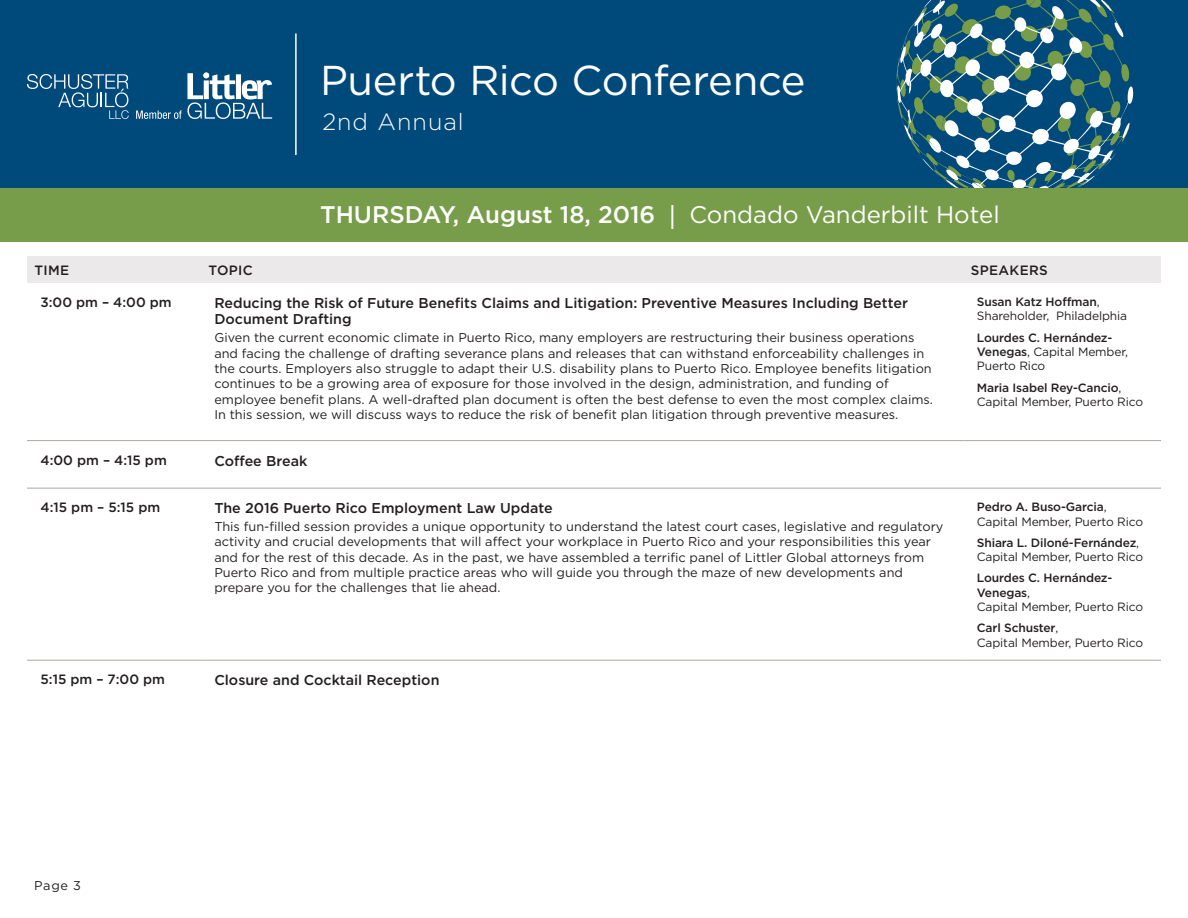
<style>
.page{position:relative;width:1188px;height:918px;background:#fff}
.page>*{position:absolute;margin:0;border:0;box-sizing:border-box;transform-origin:0 0}
.t1{font:41.7px "Gotham";letter-spacing:-.01em;color:#fff}
.t2{font:500 24px "Gotham";color:#fff}
.t3{font:300 23.4px "Gotham";letter-spacing:.045em;color:#fff}
.session_titles{font:500 14.25px/16.5px "Gotham";color:#231f20}
.time{font:500 13.5px "Gotham";color:#231f20}
.table_titles{font:500 13.5px "Gotham";letter-spacing:.025em;color:#231f20}
.summary{font:12.75px/15.3px "Gotham";color:#231f20}
.speakers{font:12px/14.4px "Gotham";letter-spacing:-.01em;color:#231f20}
.speakers-2{font:500 12px/14.4px "Gotham";letter-spacing:-.01em;color:#231f20}
.s1{font-family:"Frutiger LT Std";font-weight:400;font-stretch:condensed}
.s2{font-weight:400}
.s3{font-weight:500}
</style>
<div class="page">
<div style="left:0;top:0;width:1188px;height:189px;background:#00497b"></div>
<svg style="left:896px;top:0;width:233px;height:188px"></svg>
<div style="left:0;top:188px;width:1188px;height:54px;background:#789d4a"></div>
<svg style="left:136px;top:73px;width:136px;height:46px"></svg>
<svg style="left:27px;top:74px;width:102px;height:45px"></svg>
<div style="left:27px;top:256px;width:1134px;height:27px;background:#ebe9e9"></div>
<svg style="left:27px;top:441px;width:174px;height:219px"></svg>
<svg style="left:201px;top:441px;width:960px;height:47px"></svg>
<hr style="left:27px;top:440px;width:174px;height:1px;background:#afa5a3">
<hr style="left:201px;top:440px;width:762px;height:1px;background:#afa5a3">
<hr style="left:963px;top:440px;width:198px;height:1px;background:#afa5a3">
<hr style="left:27px;top:488px;width:174px;height:1px;background:#afa5a3">
<hr style="left:201px;top:488px;width:762px;height:1px;background:#afa5a3">
<hr style="left:963px;top:488px;width:198px;height:1px;background:#afa5a3">
<hr style="left:27px;top:660px;width:174px;height:1px;background:#afa5a3">
<hr style="left:201px;top:660px;width:762px;height:1px;background:#afa5a3">
<hr style="left:963px;top:660px;width:198px;height:1px;background:#afa5a3">
<hr style="left:295px;top:33px;width:2px;height:122px;background:#fff">
<h1 class="t1" style="left:320px;top:54px;width:487px">Puerto Rico Conference</h1>
<h3 class="t3" style="left:323px;top:107px;width:143px">2nd Annual</h3>
<h2 class="t2" style="left:320px;top:199px;width:681px">THURSDAY, August 18, 2016 <span class="s1">|</span> <span class="s2">Condado Vanderbilt Hotel</span></h2>
<p class="table_titles" style="left:35px;top:261px;width:36px">TIME</p>
<p class="table_titles" style="left:208px;top:261px;width:46px">TOPIC</p>
<p class="table_titles" style="left:971px;top:261px;width:78px">SPEAKERS</p>
<p class="time" style="left:40px;top:294px;width:133px">3:00 pm – 4:00 pm</p>
<p class="session_titles" style="left:214px;top:294px;width:695px">Reducing the Risk of Future Benefits Claims and Litigation: Preventive Measures Including Better<br>Document Drafting</p>
<p class="summary" style="left:214px;top:330px;width:720px">Given the current economic climate in Puerto Rico, many employers are restructuring their business operations and facing the challenge of drafting severance plans and releases that can withstand enforceability challenges in the courts. Employers also struggle to adapt their U.S. disability plans to Puerto Rico. Employee benefits litigation continues to be a growing area of exposure for those involved in the design, administration, and funding of employee benefit plans. A well-drafted plan document is often the best defense to even the most complex claims.<br>In this session, we will discuss ways to reduce the risk of benefit plan litigation through preventive measures.</p>
<p class="speakers" style="left:977px;top:294px;width:152px"><span class="s3">Susan Katz Hoffman</span>,<br>Shareholder, Philadelphia</p>
<p class="speakers-2" style="left:977px;top:330px;width:153px">Lourdes C. Hernández-<br>Venegas<span class="s2">, Capital Member,<br>Puerto Rico</span></p>
<p class="speakers" style="left:977px;top:380px;width:168px"><span class="s3">Maria Isabel Rey-Cancio</span>,<br>Capital Member, Puerto Rico</p>
<p class="time" style="left:40px;top:451px;width:128px">4:00 pm – 4:15 pm</p>
<p class="session_titles" style="left:214px;top:452px;width:94px">Coffee Break</p>
<p class="time" style="left:40px;top:499px;width:121px">4:15 pm – 5:15 pm</p>
<p class="session_titles" style="left:214px;top:500px;width:340px">The 2016 Puerto Rico Employment Law Update</p>
<p class="summary" style="left:214px;top:519px;width:731px">This fun-filled session provides a unique opportunity to understand the latest court cases, legislative and regulatory activity and crucial developments that will affect your workplace in Puerto Rico and your responsibilities this year and for the rest of this decade. As in the past, we have assembled a terrific panel of Littler Global attorneys from Puerto Rico and from multiple practice areas who will guide you through the maze of new developments and prepare you for the challenges that lie ahead.</p>
<p class="time" style="left:40px;top:671px;width:126px">5:15 pm – 7:00 pm</p>
<p class="session_titles" style="left:214px;top:672px;width:227px">Closure and Cocktail Reception</p>
<p class="speakers" style="left:977px;top:500px;width:168px"><span class="s3">Pedro A. Buso-Garcia</span>,<br>Capital Member, Puerto Rico</p>
<p class="speakers" style="left:977px;top:535px;width:168px"><span class="s3">Shiara L. Diloné-Fernández</span>,<br>Capital Member, Puerto Rico</p>
<p class="speakers-2" style="left:977px;top:571px;width:168px">Lourdes C. Hernández-<br>Venegas<span class="s2">,<br>Capital Member, Puerto Rico</span></p>
<p class="speakers" style="left:977px;top:621px;width:168px"><span class="s3">Carl Schuster</span>,<br>Capital Member, Puerto Rico</p>
<p class="summary" style="left:34px;top:877px;width:48px">Page 3</p>
</div>
